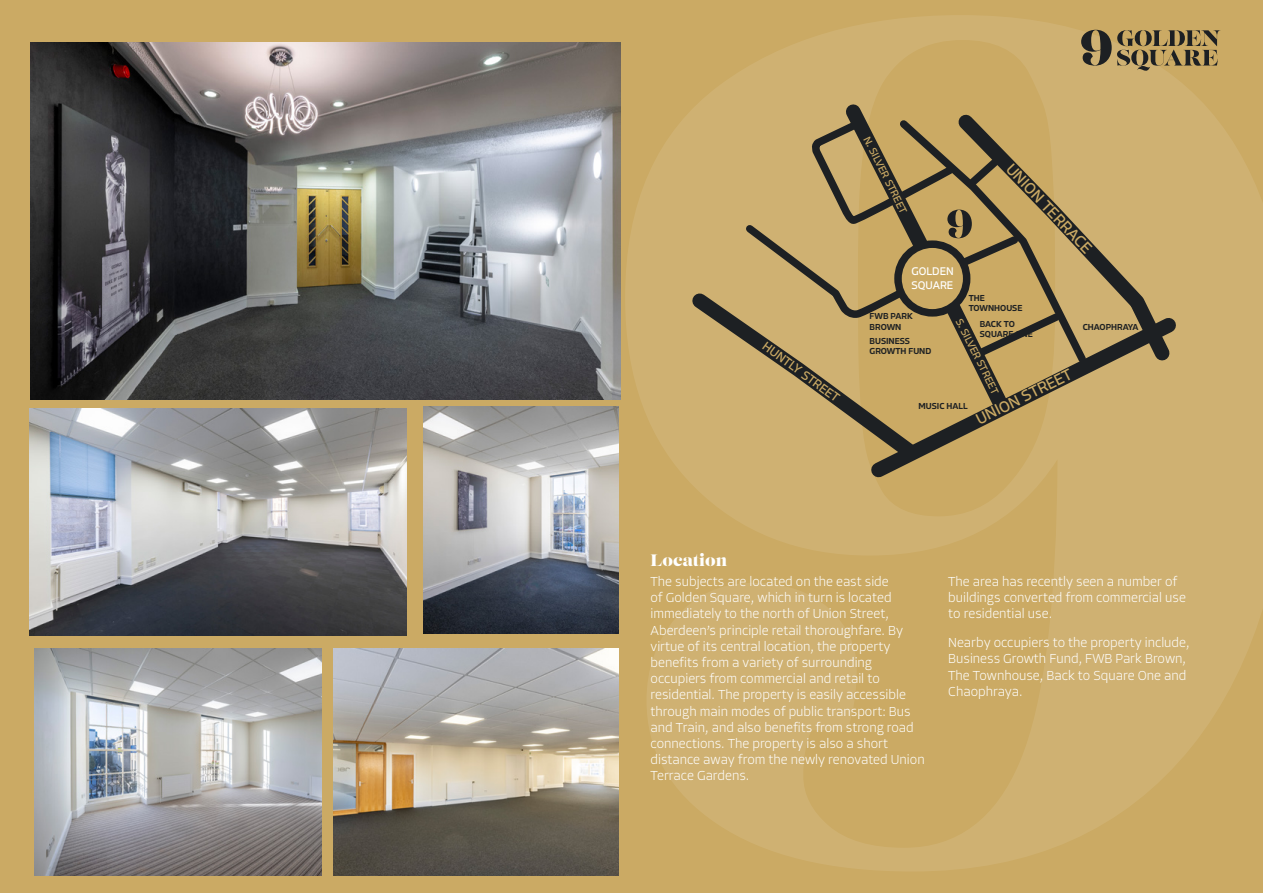
<style>
.page{position:relative;width:1263px;height:893px;background:#cbaa64}
.page>*{position:absolute;margin:0;border:0;box-sizing:border-box;transform-origin:0 0}
.t1{font:16.5px "Lust";color:#fff}
.t2{font:16.35px "Allotrope";color:#cbaa64}
.t3{font:200 13.5px/16.2px "Allotrope";color:#fff}
.t4{font:13.05px "Allotrope";color:#cbaa64}
.t5{font:11.55px/13.8px "Allotrope";color:#fff}
.t6{font:10.95px "Allotrope";color:#cbaa64}
.t7{font:500 9px/10.8px "Allotrope";color:#1d2023}
</style>
<div class="page">
<svg style="left:625px;top:15px;width:638px;height:856px;fill:#cfb172"></svg>
<img style="left:30px;top:43px;width:591px;height:357px">
<img style="left:34px;top:648px;width:287px;height:228px">
<img style="left:30px;top:408px;width:376px;height:228px">
<img style="left:334px;top:648px;width:285px;height:228px">
<img style="left:423px;top:406px;width:196px;height:228px">
<svg style="left:859px;top:306px;width:329px;height:184px"></svg>
<svg style="left:679px;top:280px;width:250px;height:191px"></svg>
<svg style="left:1066px;top:101px;width:116px;height:272px"></svg>
<svg style="left:739px;top:92px;width:327px;height:330px"></svg>
<svg style="left:1081px;top:30px;width:139px;height:41px"></svg>
<p class="t4" style="left:770px;top:337px;width:93px;rotate:37deg">HUNTLY STREET</p>
<p class="t6" style="left:873px;top:134px;width:86px;rotate:63deg">N. SILVER STREET</p>
<p class="t5" style="left:911px;top:264px;width:44px">GOLDEN<br>SQUARE</p>
<p class="t2" style="left:1016px;top:159px;width:118px;rotate:46deg">UNION TERRACE</p>
<p class="t7" style="left:969px;top:292px;width:55px">THE<br>TOWNHOUSE</p>
<p class="t7" style="left:980px;top:318px;width:55px">BACK TO<br>SQUARE ONE</p>
<p class="t7" style="left:870px;top:311px;width:45px">FWB PARK<br>BROWN</p>
<p class="t6" style="left:965px;top:316px;width:85px;rotate:63deg">S. SILVER STREET</p>
<p class="t7" style="left:870px;top:335px;width:63px">BUSINESS<br>GROWTH FUND</p>
<p class="t2" style="left:972px;top:411px;width:107px;rotate:-27deg">UNION STREET</p>
<p class="t7" style="left:918px;top:401px;width:51px">MUSIC HALL</p>
<p class="t7" style="left:1083px;top:321px;width:57px">CHAOPHRAYA</p>
<p class="t1" style="left:651px;top:549px;width:78px">Location</p>
<p class="t3" style="left:651px;top:573px;width:275px">The subjects are located on the east side<br>of Golden Square, which in turn is located immediately to the north of Union Street, Aberdeen’s principle retail thoroughfare. By virtue of its central location, the property benefits from a variety of surrounding occupiers from commercial and retail to residential. The property is easily accessible through main modes of public transport: Bus and Train, and also benefits from strong road connections. The property is also a short distance away from the newly renovated Union Terrace Gardens.</p>
<p class="t3" style="left:948px;top:573px;width:239px">The area has recently seen a number of buildings converted from commercial use to residential use.</p>
<p class="t3" style="left:948px;top:635px;width:243px">Nearby occupiers to the property include,<br>Business Growth Fund, FWB Park Brown,<br>The Townhouse, Back to Square One and<br>Chaophraya.</p>
</div>
